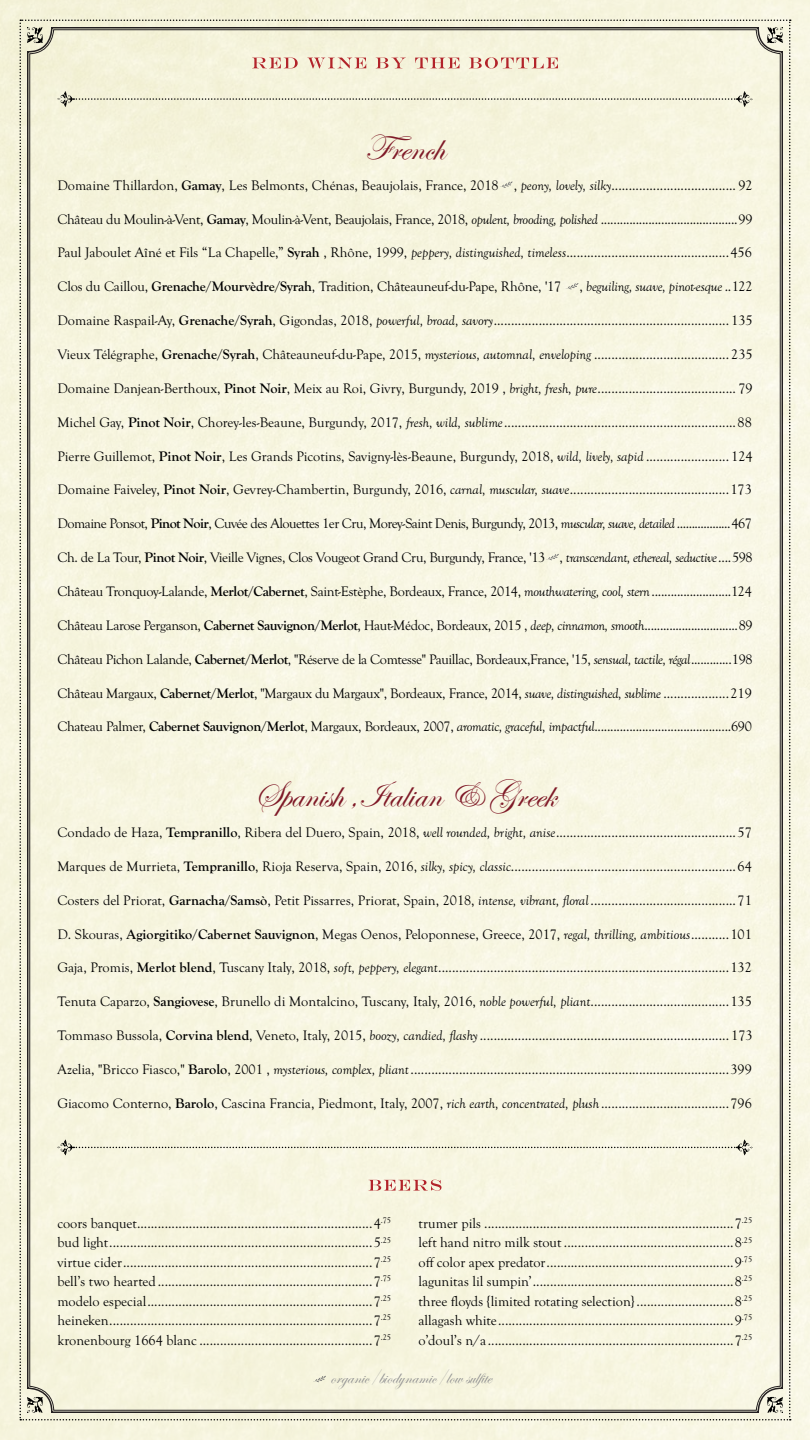
<style>
.page{position:relative;width:810px;height:1440px;background:#fff}
.page>*{position:absolute;margin:0;border:0;box-sizing:border-box;transform-origin:0 0}
.t1{font:37.5px "Edwardian Script ITC";color:#7f1927}
.t2{font:18.75px "Edwardian Script ITC";color:#939393}
.t3{font:14.25px/19.4px "Goudy Old Sty";color:#000;text-align:justify}
.t4{font:14.25px "Goudy Old Sty";letter-spacing:-.02em;color:#000}
.t5{font:14.25px "Goudy Old Sty";letter-spacing:-.025em;color:#000}
.t6{font:14.25px "Goudy Old Sty";letter-spacing:-.035em;color:#000}
.t7{font:italic 14.25px "Goudy Old Sty";letter-spacing:-.01em;color:#000}
.s1{font-weight:700}
.s2{font-style:italic}
.s3{font-style:normal}
</style>
<div class="page">
<img style="left:0;top:0;width:810px;height:1440px">
<div style="left:20px;top:20px;width:771px;height:1400px;background:#f7f5e0"></div>
<h1 class="t1" style="left:365px;top:127px;width:81px">French</h1>
<p class="t3" style="left:57px;top:176px;width:697px">Domaine Thillardon, <span class="s1">Gamay</span>, Les Belmonts, Chénas, Beaujolais, France, 2018 , <span class="s2">peony, lovely, silky</span>.................................... 92</p>
<p class="t4" style="left:57px;top:211px;width:697px">Château du Moulin-à-Vent, <span class="s1">Gamay</span>, Moulin-à-Vent, Beaujolais, France, 2018, <span class="s2">opulent, brooding, polished</span> ...........................................99</p>
<p class="t3" style="left:57px;top:243px;width:696px">Paul Jaboulet Aîné et Fils “La Chapelle,” <span class="s1">Syrah</span> , Rhône, 1999, <span class="s2">peppery, distinguished, timeless</span>...............................................456</p>
<p class="t3" style="left:57px;top:277px;width:505px">Clos du Caillou, <span class="s1">Grenache/Mourvèdre/Syrah</span>, Tradition, Châteauneuf-du-Pape, Rhône, '17</p>
<p class="t7" style="left:579px;top:279px;width:175px"><span class="s3">,</span> beguiling, suave, pinot-esque <span class="s3">..122</span></p>
<p class="t3" style="left:57px;top:311px;width:697px">Domaine Raspail-Ay, <span class="s1">Grenache/Syrah</span>, Gigondas, 2018, <span class="s2">powerful, broad, savory</span>.................................................................... 135</p>
<p class="t3" style="left:57px;top:345px;width:697px">Vieux Télégraphe, <span class="s1">Grenache/Syrah</span>, Châteauneuf-du-Pape, 2015, <span class="s2">mysterious, automnal, enveloping</span> ....................................... 235</p>
<p class="t3" style="left:57px;top:379px;width:697px">Domaine Danjean-Berthoux, <span class="s1">Pinot Noir</span>, Meix au Roi, Givry, Burgundy, 2019 , <span class="s2">bright, fresh, pure</span>........................................ 79</p>
<p class="t3" style="left:57px;top:413px;width:696px">Michel Gay, <span class="s1">Pinot Noir</span>, Chorey-les-Beaune, Burgundy, 2017, <span class="s2">fresh, wild, sublime</span>...................................................................88</p>
<p class="t3" style="left:57px;top:447px;width:697px">Pierre Guillemot, <span class="s1">Pinot Noir</span>, Les Grands Picotins, Savigny-lès-Beaune, Burgundy, 2018, <span class="s2">wild, lively, sapid</span> ........................ 124</p>
<p class="t3" style="left:57px;top:480px;width:696px">Domaine Faiveley, <span class="s1">Pinot Noir</span>, Gevrey-Chambertin, Burgundy, 2016, <span class="s2">carnal, muscular, suave</span>..............................................173</p>
<p class="t6" style="left:57px;top:516px;width:696px">Domaine Ponsot, <span class="s1">Pinot Noir</span>, Cuvée des Alouettes 1er Cru, Morey-Saint Denis, Burgundy, 2013, <span class="s2">muscular, suave, detailed</span> ..................467</p>
<p class="t5" style="left:57px;top:550px;width:697px">Ch. de La Tour, <span class="s1">Pinot Noir</span>, Vieille Vignes, Clos Vougeot Grand Cru, Burgundy, France, '13 , <span class="s2">transcendant, ethereal, seductive</span>....598</p>
<p class="t4" style="left:57px;top:584px;width:696px">Château Tronquoy-Lalande, <span class="s1">Merlot/Cabernet</span>, Saint-Estèphe, Bordeaux, France, 2014, <span class="s2">mouthwatering, cool, stern</span>.........................124</p>
<p class="t5" style="left:57px;top:617px;width:697px">Château Larose Perganson, <span class="s1">Cabernet Sauvignon/Merlot</span>, Haut-Médoc, Bordeaux, 2015 , <span class="s2">deep, cinnamon, smooth</span>..............................89</p>
<p class="t5" style="left:57px;top:651px;width:697px">Château Pichon Lalande, <span class="s1">Cabernet/Merlot</span>, "Réserve de la Comtesse" Pauillac, Bordeaux,France, '15, <span class="s2">sensual, tactile, régal</span>.............198</p>
<p class="t4" style="left:57px;top:685px;width:696px">Château Margaux, <span class="s1">Cabernet/Merlot</span>, "Margaux du Margaux", Bordeaux, France, 2014, <span class="s2">suave, distinguished, sublime</span> ...................219</p>
<p class="t4" style="left:57px;top:719px;width:696px">Chateau Palmer, <span class="s1">Cabernet Sauvignon/Merlot</span>, Margaux, Bordeaux, 2007, <span class="s2">aromatic, graceful, impactful</span>...........................................690</p>
<h1 class="t1" style="left:254px;top:774px;width:303px">Spanish ,Italian &amp; Greek</h1>
<p class="t3" style="left:57px;top:823px;width:696px">Condado de Haza, <span class="s1">Tempranillo</span>, Ribera del Duero, Spain, 2018, <span class="s2">well rounded, bright, anise</span>....................................................57</p>
<p class="t3" style="left:57px;top:857px;width:696px">Marques de Murrieta, <span class="s1">Tempranillo</span>, Rioja Reserva, Spain, 2016, <span class="s2">silky, spicy, classic</span>.................................................................64</p>
<p class="t3" style="left:57px;top:891px;width:696px">Costers del Priorat, <span class="s1">Garnacha/Samsò</span>, Petit Pissarres, Priorat, Spain, 2018, <span class="s2">intense, vibrant, floral</span> ..........................................71</p>
<p class="t3" style="left:57px;top:924px;width:696px">D. Skouras, <span class="s1">Agiorgitiko/Cabernet Sauvignon</span>, Megas Oenos, Peloponnese, Greece, 2017, <span class="s2">regal, thrilling, ambitious</span>...........101</p>
<p class="t3" style="left:57px;top:958px;width:696px">Gaja, Promis, <span class="s1">Merlot blend</span>, Tuscany Italy, 2018, <span class="s2">soft, peppery, elegant</span>....................................................................................132</p>
<p class="t3" style="left:57px;top:992px;width:696px">Tenuta Caparzo, <span class="s1">Sangiovese</span>, Brunello di Montalcino, Tuscany, Italy, 2016, <span class="s2">noble powerful, pliant</span>........................................135</p>
<p class="t3" style="left:57px;top:1026px;width:697px">Tommaso Bussola, <span class="s1">Corvina blend</span>, Veneto, Italy, 2015, <span class="s2">boozy, candied, flashy</span>........................................................................ 173</p>
<p class="t3" style="left:57px;top:1060px;width:696px">Azelia, "Bricco Fiasco," <span class="s1">Barolo</span>, 2001 , <span class="s2">mysterious, complex, pliant</span>............................................................................................399</p>
<p class="t3" style="left:57px;top:1094px;width:696px">Giacomo Conterno, <span class="s1">Barolo</span>, Cascina Francia, Piedmont, Italy, 2007, <span class="s2">rich earth, concentrated, plush</span> .....................................796</p>
<p class="t3" style="left:57px;top:1214px;width:335px">coors banquet....................................................................4<sup>.75 </sup>bud light............................................................................5<sup>.25 </sup>virtue cider........................................................................7<sup>.25 </sup>bell’s two hearted..............................................................7<sup>.75 </sup>modelo especial.................................................................7<sup>.25 </sup>heineken............................................................................7<sup>.25 </sup>kronenbourg 1664 blanc ..................................................7<sup>.25</sup></p>
<p class="t3" style="left:418px;top:1214px;width:335px">trumer pils ........................................................................7<sup>.25 </sup>left hand nitro milk stout .................................................8<sup>.25 </sup>off color apex predator......................................................9<sup>.75 </sup>lagunitas lil sumpin’..........................................................8<sup>.25 </sup>three floyds {limited rotating selection} ............................8<sup>.25 </sup>allagash white....................................................................9<sup>.75 </sup>o’doul’s n/a .......................................................................7<sup>.25</sup></p>
<h2 class="t2" style="left:330px;top:1367px;width:163px">organic/biodynamic/low sulfite</h2>
</div>
